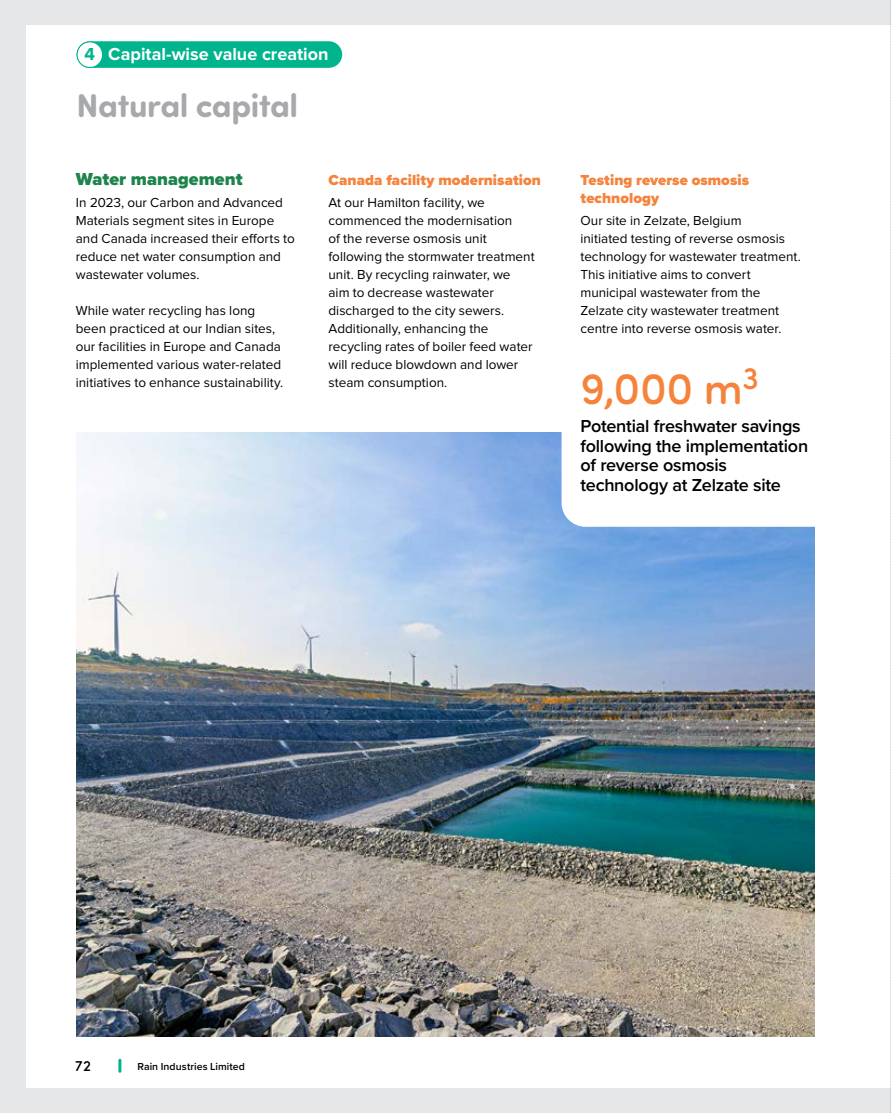
<style>
.page{position:relative;width:891px;height:1113px;background:#fff}
.page>*{position:absolute;margin:0;border:0;box-sizing:border-box;transform-origin:0 0}
.t1{font:500 45px "Sofia Pro Soft";color:#f5833c}
.t2{font:700 33px "Sofia Pro Soft";letter-spacing:-.01em;color:#a7a9ac}
.t3{font:600 18px/19.5px "Proxima Nova";letter-spacing:-.015em;color:#000}
.t4{font:700 18px "Proxima Nova";color:#fff}
.t5{font:900 18px "Proxima Nova";color:#1f844c}
.t6{font:900 15px/18px "Proxima Nova";letter-spacing:.005em;color:#f5833c}
.t7{font:500 15px "Sofia Pro Soft";color:#000}
.t8{font:13.5px/18px "Proxima Nova";color:#000}
.t9{font:600 10.5px "Proxima Nova";letter-spacing:.005em;color:#000}
.s1{color:#00b48d}
</style>
<div class="page">
<div style="left:0;top:0;width:891px;height:1112px;background:#e6e7e8"></div>
<div style="left:26px;top:25px;width:865px;height:1062px;background:#fff"></div>
<img style="left:77px;top:432px;width:737px;height:604px">
<svg style="left:562px;top:432px;width:252px;height:94px"></svg>
<div style="left:77px;top:41px;width:265px;height:27px;background:#00b48d;border-radius:13px"></div>
<div style="left:77px;top:42px;width:26px;height:25px;background:#fff;border-radius:50%"></div>
<div style="left:77px;top:41px;width:26px;height:27px;border:1px solid #00b48d;border-radius:50%"></div>
<svg style="left:890px;top:1px;width:1px;height:1112px"></svg>
<svg style="left:118px;top:1060px;width:3px;height:11px"></svg>
<h3 class="t4" style="left:84px;top:44px;width:246px"><span class="s1">4</span> Capital-wise value creation</h3>
<h2 class="t2" style="left:77px;top:81px;width:223px">Natural capital</h2>
<h3 class="t5" style="left:76px;top:165px;width:168px">Water management</h3>
<p class="t8" style="left:76px;top:194px;width:221px">In 2023, our Carbon and Advanced<br>Materials segment sites in Europe and Canada increased their efforts to reduce net water consumption and wastewater volumes.</p>
<p class="t8" style="left:76px;top:302px;width:209px">While water recycling has long been practiced at our Indian sites, our facilities in Europe and Canada implemented various water-related initiatives to enhance sustainability.</p>
<p class="t6" style="left:329px;top:170px;width:214px">Canada facility modernisation</p>
<p class="t8" style="left:329px;top:194px;width:208px">At our Hamilton facility, we commenced the modernisation<br>of the reverse osmosis unit following the stormwater treatment unit. By recycling rainwater, we aim to decrease wastewater discharged to the city sewers.<br>Additionally, enhancing the recycling rates of boiler feed water will reduce blowdown and lower steam consumption.</p>
<p class="t6" style="left:580px;top:170px;width:170px">Testing reverse osmosis technology</p>
<p class="t8" style="left:580px;top:212px;width:222px">Our site in Zelzate, Belgium<br>initiated testing of reverse osmosis technology for wastewater treatment.<br>This initiative aims to convert municipal wastewater from the Zelzate city wastewater treatment centre into reverse osmosis water.</p>
<h1 class="t1" style="left:580px;top:356px;width:180px">9,000 m<sup>3</sup></h1>
<h3 class="t3" style="left:580px;top:416px;width:229px">Potential freshwater savings following the implementation of reverse osmosis technology at Zelzate site</h3>
<p class="t7" style="left:75px;top:1054px;width:18px">72</p>
<p class="t9" style="left:137px;top:1058px;width:109px">Rain Industries Limited</p>
</div>
